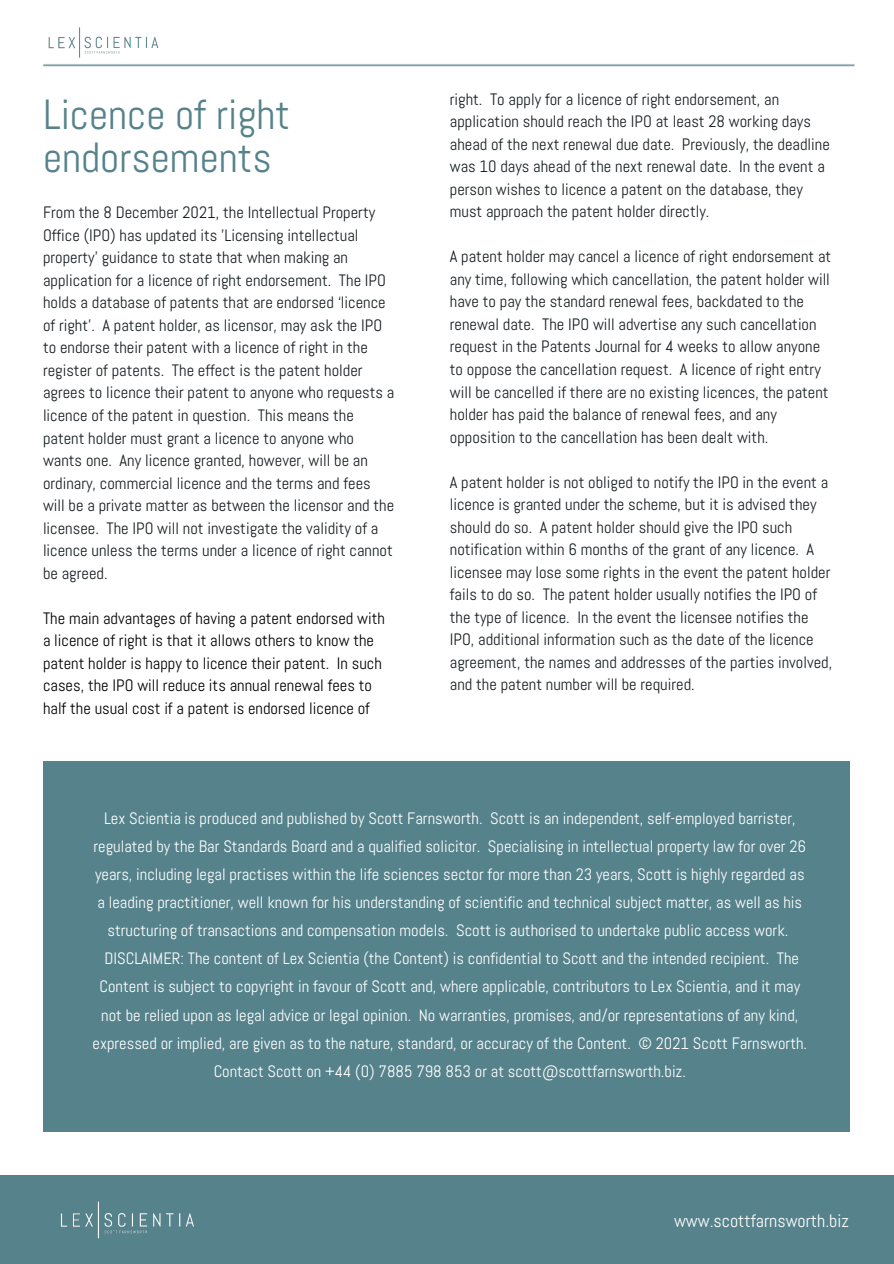
<style>
.page{position:relative;width:894px;height:1264px;background:#fff}
.page>*{position:absolute;margin:0;border:0;box-sizing:border-box;transform-origin:0 0}
.t1{font:42px/42.8px "Abel";color:#55828b}
.t2{font:18px "Abel";color:#fff}
.t3{font:16.5px/22.5px "Abel";color:#181f22}
.t4{font:16.5px/28.2px "Abel";color:#fff;text-align:center}
.t5{font:16.5px/22.5px "Abel";color:#000}
</style>
<div class="page">
<img style="left:48px;top:27px;width:111px;height:31px">
<div style="left:0;top:1175px;width:893px;height:88px;background:#55828b"></div>
<img style="left:60px;top:1201px;width:134px;height:38px">
<div style="left:43px;top:760px;width:806px;height:371px;background:#55828b"></div>
<p class="t1" style="left:43px;top:93px;width:248px">Licence of right endorsements</p>
<p class="t3" style="left:43px;top:201px;width:353px">From the 8 December 2021, the Intellectual Property Office (IPO) has updated its 'Licensing intellectual property' guidance to state that when making an application for a licence of right endorsement. The IPO holds a database of patents that are endorsed ‘licence of right’. A patent holder, as licensor, may ask the IPO to endorse their patent with a licence of right in the register of patents. The effect is the patent holder agrees to licence their patent to anyone who requests a licence of the patent in question. This means the patent holder must grant a licence to anyone who wants one. Any licence granted, however, will be an ordinary, commercial licence and the terms and fees will be a private matter as between the licensor and the licensee. The IPO will not investigate the validity of a licence unless the terms under a licence of right cannot be agreed.</p>
<p class="t5" style="left:43px;top:607px;width:343px">The main advantages of having a patent endorsed with a licence of right is that it allows others to know the patent holder is happy to licence their patent. In such cases, the IPO will reduce its annual renewal fees to half the usual cost if a patent is endorsed licence of</p>
<p class="t3" style="left:449px;top:88px;width:381px">right. To apply for a licence of right endorsement, an application should reach the IPO at least 28 working days ahead of the next renewal due date. Previously, the deadline was 10 days ahead of the next renewal date. In the event a person wishes to licence a patent on the database, they must approach the patent holder directly.</p>
<p class="t3" style="left:449px;top:245px;width:383px">A patent holder may cancel a licence of right endorsement at any time, following which cancellation, the patent holder will have to pay the standard renewal fees, backdated to the renewal date. The IPO will advertise any such cancellation request in the Patents Journal for 4 weeks to allow anyone to oppose the cancellation request. A licence of right entry will be cancelled if there are no existing licences, the patent holder has paid the balance of renewal fees, and any opposition to the cancellation has been dealt with.</p>
<p class="t3" style="left:449px;top:471px;width:384px">A patent holder is not obliged to notify the IPO in the event a licence is granted under the scheme, but it is advised they should do so. A patent holder should give the IPO such notification within 6 months of the grant of any licence. A licensee may lose some rights in the event the patent holder fails to do so. The patent holder usually notifies the IPO of the type of licence. In the event the licensee notifies the IPO, additional information such as the date of the licence agreement, the names and addresses of the parties involved, and the patent number will be required.</p>
<p class="t4" style="left:92px;top:803px;width:716px">Lex Scientia is produced and published by Scott Farnsworth. Scott is an independent, self-employed barrister, regulated by the Bar Standards Board and a qualified solicitor. Specialising in intellectual property law for over 26 years, including legal practises within the life sciences sector for more than 23 years, Scott is highly regarded as a leading practitioner, well known for his understanding of scientific and technical subject matter, as well as his structuring of transactions and compensation models. Scott is authorised to undertake public access work.<br>DISCLAIMER: The content of Lex Scientia (the Content) is confidential to Scott and the intended recipient. The Content is subject to copyright in favour of Scott and, where applicable, contributors to Lex Scientia, and it may not be relied upon as legal advice or legal opinion. No warranties, promises, and/or representations of any kind, expressed or implied, are given as to the nature, standard, or accuracy of the Content. © 2021 Scott Farnsworth.</p>
<p class="t4" style="left:213px;top:1057px;width:473px">Contact Scott on +44 (0) 7885 798 853 or at scott@scottfarnsworth.biz.</p>
<p class="t2" style="left:674px;top:1209px;width:176px">www.scottfarnsworth.biz</p>
</div>
